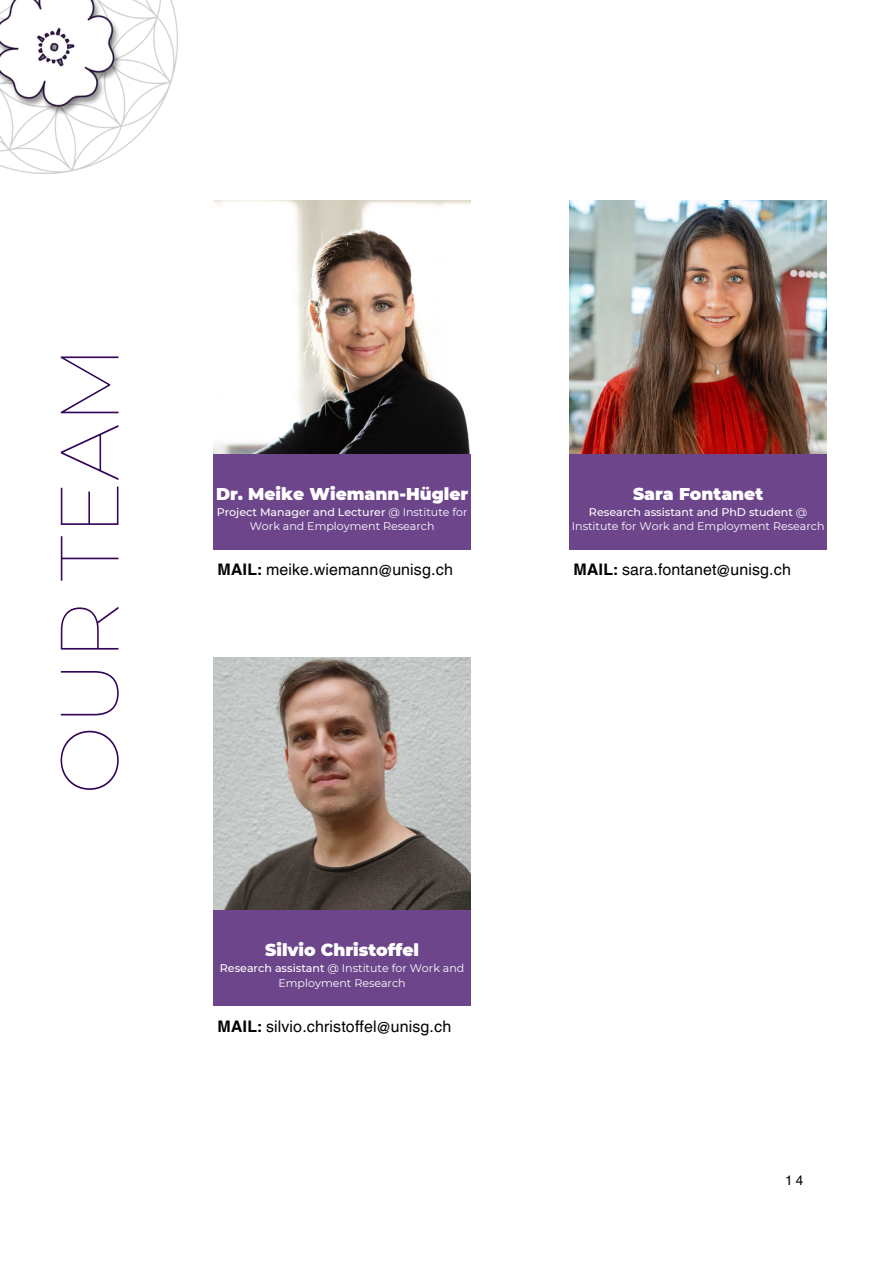
<style>
.page{position:relative;width:893px;height:1264px;background:#fff}
.page>*{position:absolute;margin:0;border:0;box-sizing:border-box;transform-origin:0 0}
.t1{font:100 82.35px "Montserrat";color:#310557}
.t2{font:900 17.1px "Montserrat";color:#fff}
.t3{font:15.9px "Helvetica World";letter-spacing:.01em;color:#000}
.t4{font:13.5px "Helvetica World";color:#000001}
.t5{font:11.1px/14.7px "Montserrat";color:#fff;text-align:center}
.s1{font-weight:500}
.s2{font-weight:700}
</style>
<div class="page">
<img style="left:0;top:0;width:178px;height:173px">
<img style="left:0;top:0;width:122px;height:163px">
<img style="left:213px;top:201px;width:258px;height:257px">
<div style="left:213px;top:454px;width:257px;height:95px;background:#6d458b"></div>
<img style="left:569px;top:201px;width:257px;height:253px">
<div style="left:569px;top:454px;width:257px;height:95px;background:#6d458b"></div>
<img style="left:213px;top:657px;width:258px;height:257px">
<div style="left:213px;top:910px;width:257px;height:95px;background:#6d458b"></div>
<p class="t1" style="left:39px;top:794px;width:451px;rotate:-90deg">OUR TEAM</p>
<p class="t2" style="left:216px;top:483px;width:254px">Dr. Meike Wiemann-Hügler</p>
<p class="t5" style="left:217px;top:504px;width:252px"><span class="s1">Project Manager and Lecturer</span> @ Institute for<br>Work and Employment Research</p>
<p class="t3" style="left:217px;top:560px;width:237px"><span class="s2">MAIL:</span> meike.wiemann@unisg.ch</p>
<p class="t2" style="left:265px;top:939px;width:155px">Silvio Christoffel</p>
<p class="t5" style="left:220px;top:960px;width:246px"><span class="s1">Research assistant</span> @ Institute for Work and<br>Employment Research</p>
<p class="t3" style="left:217px;top:1016px;width:235px"><span class="s2">MAIL:</span> silvio.christoffel@unisg.ch</p>
<p class="t2" style="left:633px;top:483px;width:132px">Sara Fontanet</p>
<p class="t5" style="left:571px;top:504px;width:254px"><span class="s1">Research assistant and PhD student</span> @<br>Institute for Work and Employment Research</p>
<p class="t3" style="left:573px;top:560px;width:219px"><span class="s2">MAIL:</span> sara.fontanet@unisg.ch</p>
<p class="t4" style="left:785px;top:1172px;width:20px">14</p>
</div>
